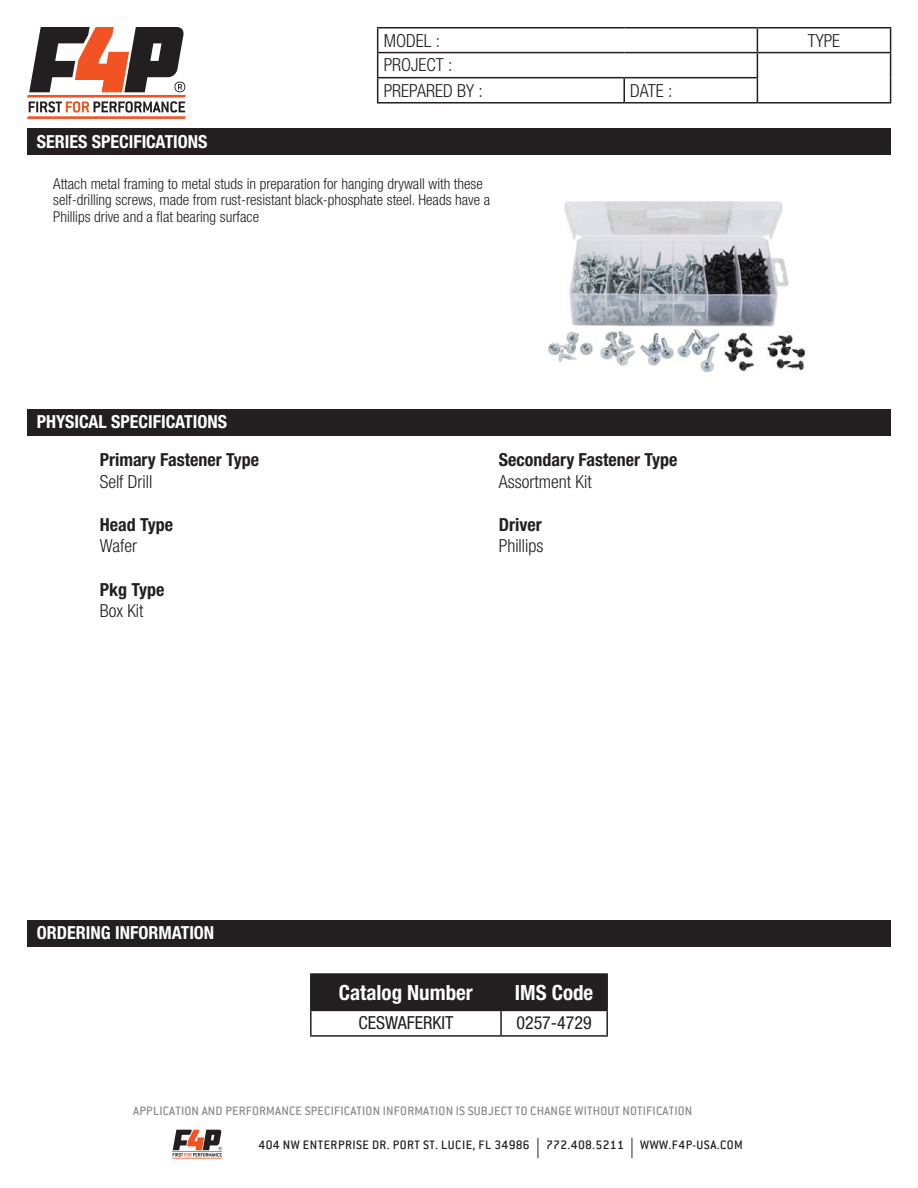
<style>
.page{position:relative;width:918px;height:1188px;background:#fff}
.page>*{position:absolute;margin:0;border:0;box-sizing:border-box;transform-origin:0 0}
.t1{font:700 condensed 21px "Helvetica Neue LT Std";color:#fff}
.t2{font:300 condensed 18px/25px "Helvetica Neue LT Std";color:#231f20}
.t3{font:700 condensed 18px "Helvetica Neue LT Std";color:#fff}
.t4{font:700 condensed 18px "Helvetica Neue LT Std";color:#231f20}
.t5{font:condensed 18px "Helvetica Neue LT Std";color:#231f20}
.t6{font:300 condensed 15px/16.5px "Helvetica Neue LT Std";color:#231f20}
.t7{font:500 13.5px "Conduit ITC";letter-spacing:.015em;color:#8b8c8e}
.t8{font:500 13.5px "Conduit ITC";letter-spacing:.035em;color:#231f20}
.s1{font-family:"Myriad Pro";font-weight:400;font-size:20.25px}
</style>
<div class="page">
<svg style="left:27px;top:27px;width:159px;height:92px"></svg>
<hr style="left:172px;top:1151px;width:50px;height:1px;background:#f15422">
<hr style="left:172px;top:1158px;width:50px;height:1px;background:#f15422">
<svg style="left:173px;top:1130px;width:49px;height:27px"></svg>
<hr style="left:377px;top:27px;width:247px;height:1px;background:#231f20">
<hr style="left:624px;top:27px;width:133px;height:1px;background:#231f20">
<hr style="left:757px;top:27px;width:134px;height:1px;background:#231f20">
<hr style="left:377px;top:52px;width:247px;height:1px;background:#231f20">
<hr style="left:624px;top:52px;width:133px;height:1px;background:#231f20">
<hr style="left:757px;top:52px;width:134px;height:1px;background:#231f20">
<hr style="left:377px;top:77px;width:247px;height:1px;background:#231f20">
<svg style="left:377px;top:28px;width:1px;height:74px"></svg>
<hr style="left:624px;top:77px;width:134px;height:1px;background:#231f20">
<hr style="left:623px;top:78px;width:2px;height:24px;background:#231f20">
<svg style="left:757px;top:28px;width:1px;height:74px"></svg>
<svg style="left:890px;top:28px;width:1px;height:74px"></svg>
<hr style="left:377px;top:102px;width:247px;height:2px;background:#231f20">
<hr style="left:624px;top:102px;width:133px;height:2px;background:#231f20">
<hr style="left:757px;top:102px;width:134px;height:2px;background:#231f20">
<div style="left:27px;top:129px;width:864px;height:26px;background:#231f20"></div>
<div style="left:27px;top:410px;width:864px;height:26px;background:#231f20"></div>
<div style="left:27px;top:921px;width:864px;height:26px;background:#231f20"></div>
<div style="left:312px;top:975px;width:294px;height:35px;background:#231f20"></div>
<hr style="left:310px;top:973px;width:191px;height:2px;background:#231f20">
<hr style="left:310px;top:975px;width:2px;height:35px;background:#231f20">
<hr style="left:501px;top:973px;width:107px;height:2px;background:#231f20">
<hr style="left:500px;top:975px;width:2px;height:35px;background:#231f20">
<hr style="left:606px;top:975px;width:2px;height:35px;background:#231f20">
<hr style="left:310px;top:1010px;width:191px;height:1px;background:#231f20">
<hr style="left:310px;top:1011px;width:2px;height:24px;background:#231f20">
<hr style="left:501px;top:1010px;width:107px;height:1px;background:#231f20">
<hr style="left:500px;top:1011px;width:2px;height:24px;background:#231f20">
<hr style="left:606px;top:1011px;width:2px;height:24px;background:#231f20">
<hr style="left:310px;top:1035px;width:191px;height:2px;background:#231f20">
<hr style="left:501px;top:1035px;width:107px;height:2px;background:#231f20">
<img style="left:548px;top:201px;width:256px;height:170px">
<p class="t3" style="left:37px;top:131px;width:172px">SERIES SPECIFICATIONS</p>
<p class="t2" style="left:384px;top:28px;width:58px">MODEL :</p>
<p class="t2" style="left:808px;top:28px;width:34px">TYPE</p>
<p class="t2" style="left:384px;top:52px;width:101px">PROJECT :<br>PREPARED BY :</p>
<p class="t2" style="left:630px;top:78px;width:44px">DATE :</p>
<p class="t6" style="left:53px;top:175px;width:438px">Attach metal framing to metal studs in preparation for hanging drywall with these self-drilling screws, made from rust-resistant black-phosphate steel. Heads have a<br>Phillips drive and a flat bearing surface</p>
<p class="t3" style="left:37px;top:410px;width:192px">PHYSICAL SPECIFICATIONS</p>
<p class="t4" style="left:100px;top:449px;width:161px">Primary Fastener Type</p>
<p class="t2" style="left:100px;top:469px;width:54px">Self Drill</p>
<p class="t4" style="left:100px;top:514px;width:75px">Head Type</p>
<p class="t2" style="left:100px;top:533px;width:39px">Wafer</p>
<p class="t4" style="left:100px;top:578px;width:66px">Pkg Type</p>
<p class="t2" style="left:100px;top:598px;width:45px">Box Kit</p>
<p class="t4" style="left:499px;top:449px;width:180px">Secondary Fastener Type</p>
<p class="t2" style="left:499px;top:469px;width:94px">Assortment Kit</p>
<p class="t4" style="left:499px;top:514px;width:44px">Driver</p>
<p class="t2" style="left:499px;top:533px;width:46px">Phillips</p>
<p class="t3" style="left:37px;top:921px;width:179px">ORDERING INFORMATION</p>
<h1 class="t1" style="left:339px;top:980px;width:136px">Catalog Number</h1>
<h1 class="t1" style="left:515px;top:980px;width:80px">IMS Code</h1>
<p class="t5" style="left:358px;top:1013px;width:97px">CESWAFERKIT</p>
<p class="t5" style="left:516px;top:1013px;width:77px">0257-4729</p>
<p class="t7" style="left:133px;top:1103px;width:561px">APPLICATION AND PERFORMANCE SPECIFICATION INFORMATION IS SUBJECT TO CHANGE WITHOUT NOTIFICATION</p>
<p class="t8" style="left:259px;top:1137px;width:486px">404 NW ENTERPRISE DR. PORT ST. LUCIE, FL 34986 <span class="s1">|</span> 772.408.5211 <span class="s1">|</span> WWW.F4P-USA.COM</p>
</div>
